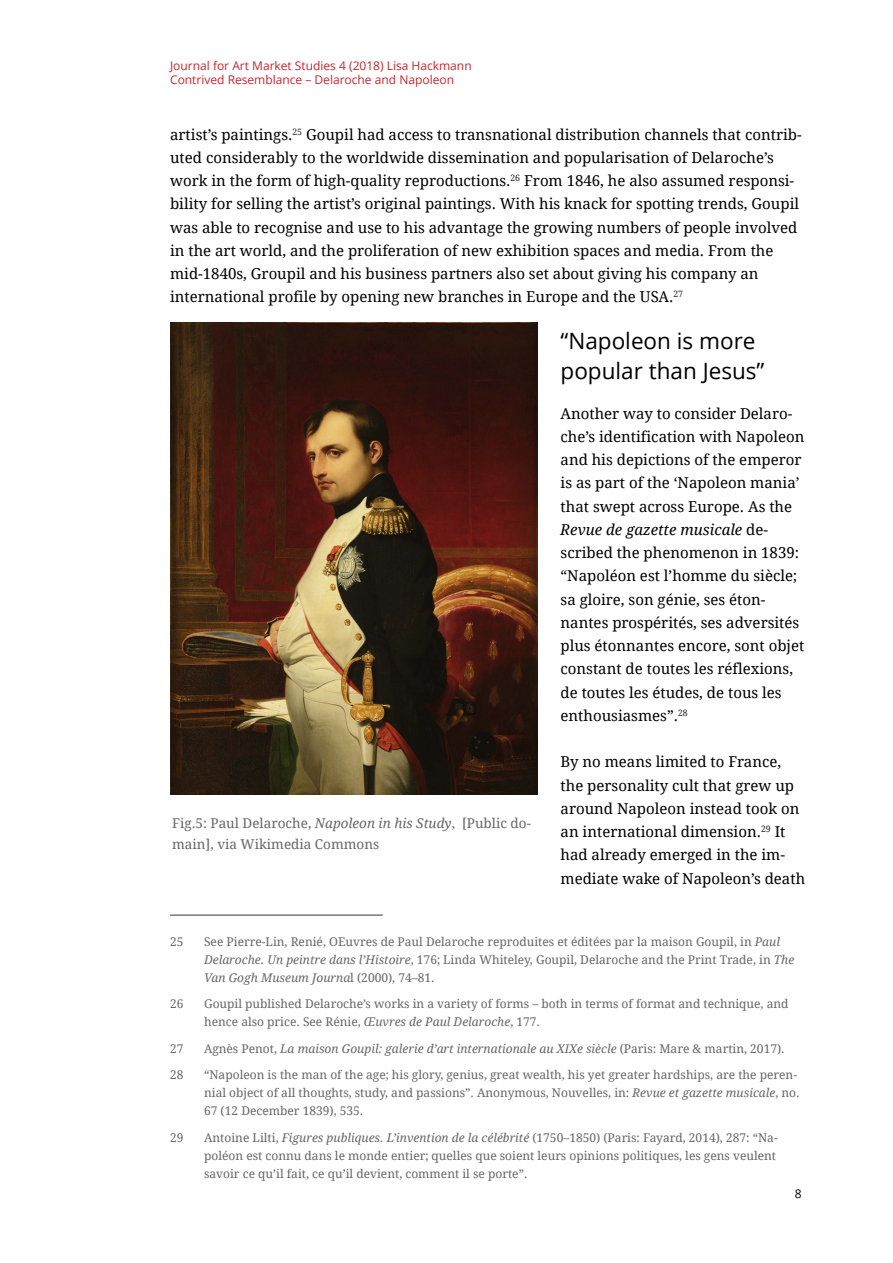
<style>
.page{position:relative;width:893px;height:1263px;background:#fff}
.page>*{position:absolute;margin:0;border:0;box-sizing:border-box;transform-origin:0 0}
.fkm-ueberschrift02{font:22.5px/30px "Open Sans";color:#000}
.fkm-standard-absatz{font:15px/23.2px "Droid Serif";color:#000}
.t1{font:13.5px/21px "Droid Serif";color:#666}
.fkm-fussnoten{font:12px/18px "Droid Serif";color:#666}
.fkm-fussnoten-2{font:italic 12px "Droid Serif";color:#666}
.t2{font:12px/14.4px "Open Sans";color:#ca252c}
.t3{font:12px "Open Sans";color:#000}
.s1{font-style:italic}
.s2{font-style:normal}
</style>
<div class="page">
<hr style="left:170px;top:914px;width:213px;height:2px;background:#777">
<img style="left:170px;top:322px;width:367px;height:473px">
<p class="t2" style="left:170px;top:58px;width:303px">Journal for Art Market Studies 4 (2018) Lisa Hackmann<br>Contrived Resemblance – Delaroche and Napoleon</p>
<p class="fkm-standard-absatz" style="left:170px;top:123px;width:633px">artist’s paintings.<sup>25</sup> Goupil had access to transnational distribution channels that contrib&shy;uted considerably to the worldwide dissemination and popularisation of Delaroche’s work in the form of high-quality reproductions.<sup>26</sup> From 1846, he also assumed responsi&shy;bility for selling the artist’s original paintings. With his knack for spotting trends, Goupil was able to recognise and use to his advantage the growing numbers of people involved in the art world, and the proliferation of new exhibition spaces and media. From the mid-1840s, Groupil and his business partners also set about giving his company an international profile by opening new branches in Europe and the USA.<sup>27</sup></p>
<p class="fkm-ueberschrift02" style="left:561px;top:325px;width:205px">“Napoleon is more popular than Jesus”</p>
<p class="fkm-standard-absatz" style="left:561px;top:402px;width:246px">Another way to consider Delaro&shy;che’s identification with Napoleon and his depictions of the emperor is as part of the ‘Napoleon mania’ that swept across Europe. As the<br><span class="s1">Revue de gazette musicale</span> de&shy;scribed the phenomenon in 1839: “Napoléon est l’homme du siècle; sa gloire, son génie, ses éton&shy;nantes prospérités, ses adversités plus étonnantes encore, sont objet constant de toutes les réflexions, de toutes les études, de tous les enthousiasmes”.<sup>28</sup></p>
<p class="fkm-standard-absatz" style="left:561px;top:750px;width:246px">By no means limited to France, the personality cult that grew up around Napoleon instead took on an international dimension.<sup>29</sup> It had already emerged in the im&shy;mediate wake of Napoleon’s death</p>
<p class="t1" style="left:172px;top:813px;width:360px">Fig.5: Paul Delaroche, <span class="s1">Napoleon in his Study</span>, [Public do&shy;main], via Wikimedia Commons</p>
<p class="fkm-fussnoten" style="left:170px;top:933px;width:15px">25</p>
<p class="fkm-fussnoten" style="left:204px;top:933px;width:592px">See Pierre-Lin, Renié, OEuvres de Paul Delaroche reproduites et éditées par la maison Goupil, in <span class="s1">Paul<br>Delaroche. Un peintre dans l’Histoire</span>, 176; Linda Whiteley, Goupil, Delaroche and the Print Trade, in <span class="s1">The<br>Van Gogh Museum Journa</span>l (2000), 74–81.</p>
<p class="fkm-fussnoten" style="left:170px;top:995px;width:15px">26</p>
<p class="fkm-fussnoten" style="left:204px;top:995px;width:586px">Goupil published Delaroche’s works in a variety of forms – both in terms of format and technique, and hence also price. See Rénie, <span class="s1">Œuvres de Paul Delaroche</span>, 177.</p>
<p class="fkm-fussnoten" style="left:170px;top:1040px;width:15px">27</p>
<p class="fkm-fussnoten-2" style="left:204px;top:1040px;width:582px"><span class="s2">Agnès Penot,</span> La maison Goupil: galerie d’art internationale au XIXe siècle <span class="s2">(Paris: Mare &amp; martin, 2017).</span></p>
<p class="fkm-fussnoten" style="left:170px;top:1066px;width:15px">28</p>
<p class="fkm-fussnoten" style="left:204px;top:1066px;width:597px">“Napoleon is the man of the age; his glory, genius, great wealth, his yet greater hardships, are the peren&shy;nial object of all thoughts, study, and passions”. Anonymous, Nouvelles, in: <span class="s1">Revue et gazette musicale</span>, no.<br>67 (12 December 1839), 535.</p>
<p class="fkm-fussnoten" style="left:170px;top:1129px;width:15px">29</p>
<p class="fkm-fussnoten" style="left:204px;top:1129px;width:575px">Antoine Lilti, <span class="s1">Figures publiques. L’invention de la célébrité</span> (1750–1850) (Paris: Fayard, 2014), 287: “Na&shy;poléon est connu dans le monde entier; quelles que soient leurs opinions politiques, les gens veulent savoir ce qu’il fait, ce qu’il devient, comment il se porte”.</p>
<p class="t3" style="left:795px;top:1185px;width:8px">8</p>
</div>
